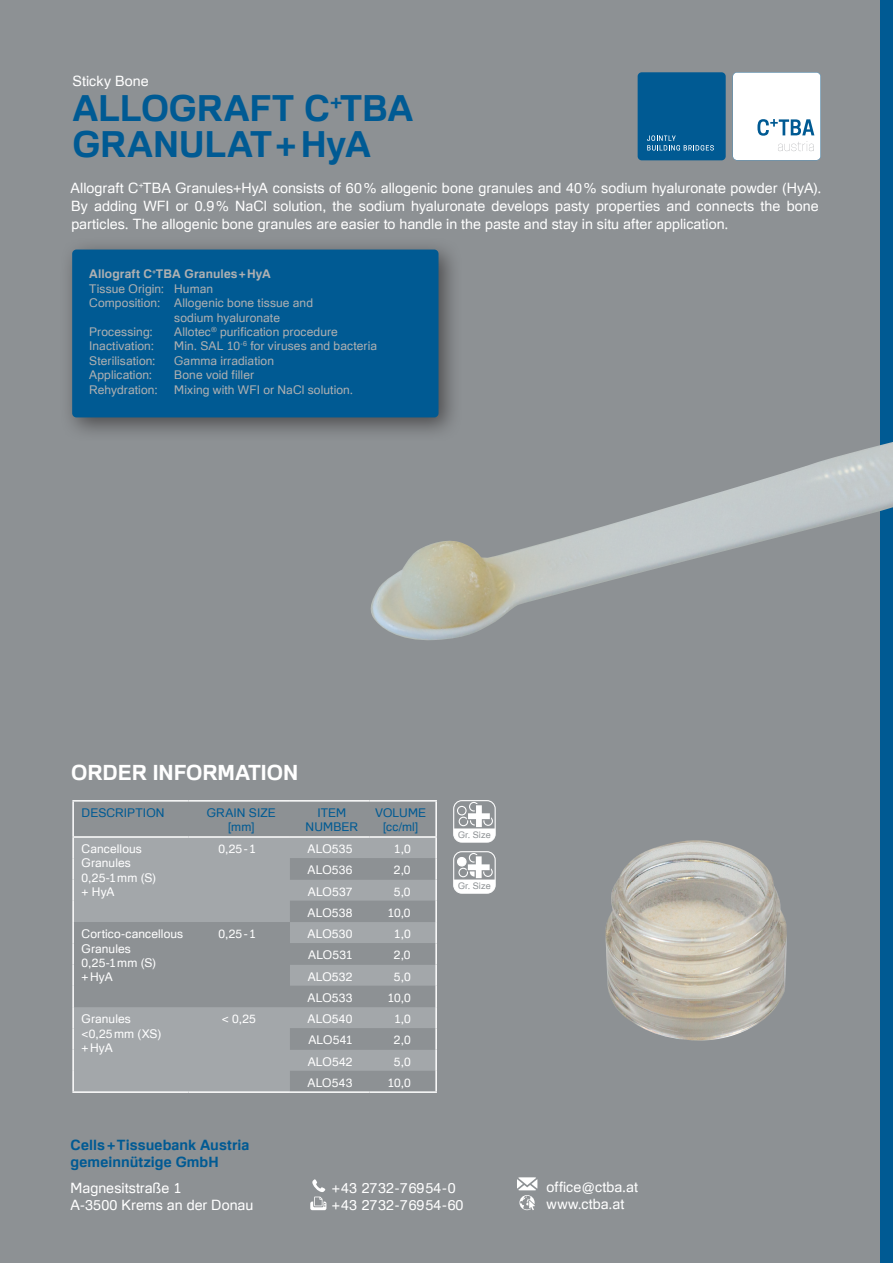
<style>
.page{position:relative;width:893px;height:1263px;background:#8d9194}
.page>*{position:absolute;margin:0;border:0;box-sizing:border-box;transform-origin:0 0}
.t1{font:700 36px/36.2px "Familiar Pro";letter-spacing:-.005em;color:#005a93}
.t2{font:700 21px "Familiar Pro";color:#fff}
.t3{font:14.25px/17.1px "Familiar Pro";color:#fff}
.t4{font:700 14.25px/17.1px "Familiar Pro";letter-spacing:.01em;color:#005a93}
.t5{font:12px "Familiar Pro";letter-spacing:.01em;color:#afb0b1}
.t6{font:12px/14.4px "Familiar Pro";letter-spacing:.01em;color:#fff}
.t7{font:12px/14.4px "Familiar Pro";letter-spacing:.01em;color:#005a93;text-align:center}
.t8{font:700 12px "Familiar Pro";letter-spacing:.015em;color:#afb0b1}
.t9{font:9px "Familiar Pro";letter-spacing:.015em;color:#8d9194}
</style>
<div class="page">
<div style="left:880px;top:0;width:13px;height:1263px;background:#005a93"></div>
<div style="left:638px;top:72px;width:88px;height:88px;background:#005a93;border-radius:4px"></div>
<svg style="left:647px;top:135px;width:67px;height:16px"></svg>
<svg style="left:733px;top:72px;width:88px;height:88px;background:#eff4f7"></svg>
<svg style="left:310px;top:1179px;width:16px;height:31px"></svg>
<svg style="left:517px;top:1177px;width:20px;height:33px"></svg>
<img style="left:370px;top:442px;width:523px;height:198px">
<div style="left:453px;top:851px;width:43px;height:43px;border:1px solid #fff;border-radius:8px"></div>
<svg style="left:454px;top:853px;width:41px;height:40px"></svg>
<img style="left:605px;top:840px;width:182px;height:200px">
<div style="left:453px;top:800px;width:43px;height:43px;border:1px solid #fff;border-radius:8px"></div>
<svg style="left:454px;top:802px;width:41px;height:40px"></svg>
<div style="left:74px;top:838px;width:361px;height:20px;background:#a3a7aa"></div>
<svg style="left:74px;top:858px;width:361px;height:233px;fill:#a3a7aa"></svg>
<hr style="left:72px;top:800px;width:116px;height:1px;background:#fff">
<hr style="left:72px;top:801px;width:2px;height:35px;background:#fff">
<hr style="left:188px;top:800px;width:102px;height:1px;background:#fff">
<hr style="left:290px;top:800px;width:79px;height:1px;background:#fff">
<hr style="left:369px;top:800px;width:68px;height:1px;background:#fff">
<hr style="left:435px;top:801px;width:2px;height:35px;background:#fff">
<hr style="left:72px;top:836px;width:116px;height:2px;background:#fff">
<hr style="left:188px;top:836px;width:102px;height:2px;background:#fff">
<hr style="left:290px;top:836px;width:79px;height:2px;background:#fff">
<hr style="left:369px;top:836px;width:68px;height:2px;background:#fff">
<hr style="left:72px;top:838px;width:2px;height:20px;background:#fff">
<hr style="left:435px;top:838px;width:2px;height:20px;background:#fff">
<hr style="left:72px;top:858px;width:2px;height:21px;background:#fff">
<hr style="left:435px;top:858px;width:2px;height:21px;background:#fff">
<hr style="left:72px;top:879px;width:2px;height:22px;background:#fff">
<hr style="left:435px;top:879px;width:2px;height:22px;background:#fff">
<hr style="left:72px;top:901px;width:2px;height:21px;background:#fff">
<hr style="left:435px;top:901px;width:2px;height:21px;background:#fff">
<hr style="left:72px;top:922px;width:2px;height:21px;background:#fff">
<hr style="left:435px;top:922px;width:2px;height:21px;background:#fff">
<hr style="left:72px;top:943px;width:2px;height:21px;background:#fff">
<hr style="left:435px;top:943px;width:2px;height:21px;background:#fff">
<hr style="left:72px;top:964px;width:2px;height:22px;background:#fff">
<hr style="left:435px;top:964px;width:2px;height:22px;background:#fff">
<hr style="left:72px;top:986px;width:2px;height:21px;background:#fff">
<hr style="left:435px;top:986px;width:2px;height:21px;background:#fff">
<hr style="left:72px;top:1007px;width:2px;height:21px;background:#fff">
<hr style="left:435px;top:1007px;width:2px;height:21px;background:#fff">
<hr style="left:72px;top:1028px;width:2px;height:21px;background:#fff">
<hr style="left:435px;top:1028px;width:2px;height:21px;background:#fff">
<hr style="left:72px;top:1049px;width:2px;height:22px;background:#fff">
<hr style="left:435px;top:1049px;width:2px;height:22px;background:#fff">
<hr style="left:72px;top:1071px;width:2px;height:20px;background:#fff">
<hr style="left:435px;top:1071px;width:2px;height:20px;background:#fff">
<hr style="left:369px;top:1091px;width:68px;height:2px;background:#fff">
<hr style="left:72px;top:1091px;width:116px;height:2px;background:#fff">
<hr style="left:188px;top:1091px;width:102px;height:2px;background:#fff">
<hr style="left:290px;top:1091px;width:79px;height:2px;background:#fff">
<div style="left:60px;top:237px;width:403px;height:205px;background:#231f20;opacity:.6"></div>
<div style="left:72px;top:250px;width:366px;height:167px;background:#005a93;border-radius:4px"></div>
<p class="t3" style="left:72px;top:73px;width:78px">Sticky Bone</p>
<h1 class="t1" style="left:72px;top:89px;width:342px">ALLOGRAFT C<sup>+</sup>TBA<br>GRANULAT+HyA</h1>
<p class="t3" style="left:71px;top:179px;width:752px;line-height:18.1px">Allograft C<sup>+</sup>TBA Granules+HyA consists of 60% allogenic bone granules and 40% sodium hyaluronate powder (HyA).<br>By adding WFI or 0.9% NaCl solution, the sodium hyaluronate develops pasty properties and connects the bone particles. The allogenic bone granules are easier to handle in the paste and stay in situ after application.</p>
<p class="t8" style="left:89px;top:267px;width:183px">Allograft C<sup>+</sup>TBA Granules+HyA</p>
<p class="t5" style="left:89px;top:281px;width:125px">Tissue Origin: Human</p>
<p class="t5" style="left:89px;top:296px;width:225px">Composition: Allogenic bone tissue and</p>
<p class="t5" style="left:174px;top:310px;width:107px">sodium hyaluronate</p>
<p class="t5" style="left:89px;top:325px;width:65px">Processing:</p>
<p class="t5" style="left:174px;top:325px;width:165px">Allotec<sup>®</sup> purification procedure</p>
<p class="t5" style="left:89px;top:339px;width:66px">Inactivation:</p>
<p class="t5" style="left:174px;top:339px;width:204px">Min. SAL 10<sup>-6</sup> for viruses and bacteria</p>
<p class="t5" style="left:89px;top:353px;width:68px">Sterilisation:</p>
<p class="t5" style="left:174px;top:353px;width:101px">Gamma irradiation</p>
<p class="t5" style="left:89px;top:368px;width:65px">Application:</p>
<p class="t5" style="left:174px;top:368px;width:81px">Bone void filler</p>
<p class="t5" style="left:89px;top:382px;width:70px">Rehydration:</p>
<p class="t5" style="left:174px;top:382px;width:180px">Mixing with WFI or NaCl solution.</p>
<h2 class="t2" style="left:71px;top:759px;width:229px">ORDER INFORMATION</h2>
<p class="t7" style="left:82px;top:805px;width:84px">DESCRIPTION</p>
<p class="t7" style="left:207px;top:805px;width:70px">GRAIN SIZE [mm]</p>
<p class="t7" style="left:306px;top:805px;width:54px">ITEM<br>NUMBER</p>
<p class="t7" style="left:375px;top:805px;width:52px">VOLUME [cc/ml]</p>
<p class="t6" style="left:82px;top:841px;width:76px">Cancellous<br>Granules<br>0,25-1mm (S) + HyA</p>
<p class="t6" style="left:219px;top:841px;width:39px">0,25-1</p>
<p class="t6" style="left:308px;top:841px;width:46px">ALO535</p>
<p class="t6" style="left:394px;top:841px;width:18px">1,0</p>
<p class="t6" style="left:308px;top:863px;width:46px">ALO536</p>
<p class="t6" style="left:394px;top:863px;width:18px">2,0</p>
<p class="t6" style="left:308px;top:884px;width:46px">ALO537</p>
<p class="t6" style="left:394px;top:884px;width:18px">5,0</p>
<p class="t6" style="left:308px;top:905px;width:46px">ALO538</p>
<p class="t6" style="left:387px;top:905px;width:25px">10,0</p>
<p class="t6" style="left:82px;top:926px;width:103px">Cortico-cancellous<br>Granules<br>0,25-1mm (S) +HyA</p>
<p class="t6" style="left:219px;top:926px;width:39px">0,25-1</p>
<p class="t6" style="left:308px;top:926px;width:46px">ALO530</p>
<p class="t6" style="left:394px;top:926px;width:18px">1,0</p>
<p class="t6" style="left:308px;top:948px;width:46px">ALO531</p>
<p class="t6" style="left:394px;top:948px;width:18px">2,0</p>
<p class="t6" style="left:308px;top:969px;width:46px">ALO532</p>
<p class="t6" style="left:394px;top:969px;width:18px">5,0</p>
<p class="t6" style="left:308px;top:990px;width:46px">ALO533</p>
<p class="t6" style="left:387px;top:990px;width:25px">10,0</p>
<p class="t6" style="left:82px;top:1012px;width:81px">Granules &lt;0,25mm (XS) +HyA</p>
<p class="t6" style="left:222px;top:1012px;width:36px">&lt; 0,25</p>
<p class="t6" style="left:308px;top:1012px;width:46px">ALO540</p>
<p class="t6" style="left:394px;top:1012px;width:18px">1,0</p>
<p class="t6" style="left:308px;top:1033px;width:46px">ALO541</p>
<p class="t6" style="left:394px;top:1033px;width:18px">2,0</p>
<p class="t6" style="left:308px;top:1054px;width:46px">ALO542</p>
<p class="t6" style="left:394px;top:1054px;width:18px">5,0</p>
<p class="t6" style="left:307px;top:1075px;width:46px">ALO543</p>
<p class="t6" style="left:387px;top:1075px;width:25px">10,0</p>
<p class="t9" style="left:458px;top:829px;width:34px">Gr. Size</p>
<p class="t9" style="left:458px;top:881px;width:34px">Gr. Size</p>
<p class="t4" style="left:71px;top:1136px;width:180px">Cells +Tissuebank Austria gemeinnützige GmbH</p>
<p class="t3" style="left:71px;top:1179px;width:184px">Magnesitstraße 1<br>A-3500 Krems an der Donau</p>
<p class="t3" style="left:332px;top:1179px;width:133px">+43 2732-76954-0 +43 2732-76954-60</p>
<p class="t3" style="left:547px;top:1178px;width:93px">office@ctba.at www.ctba.at</p>
</div>
